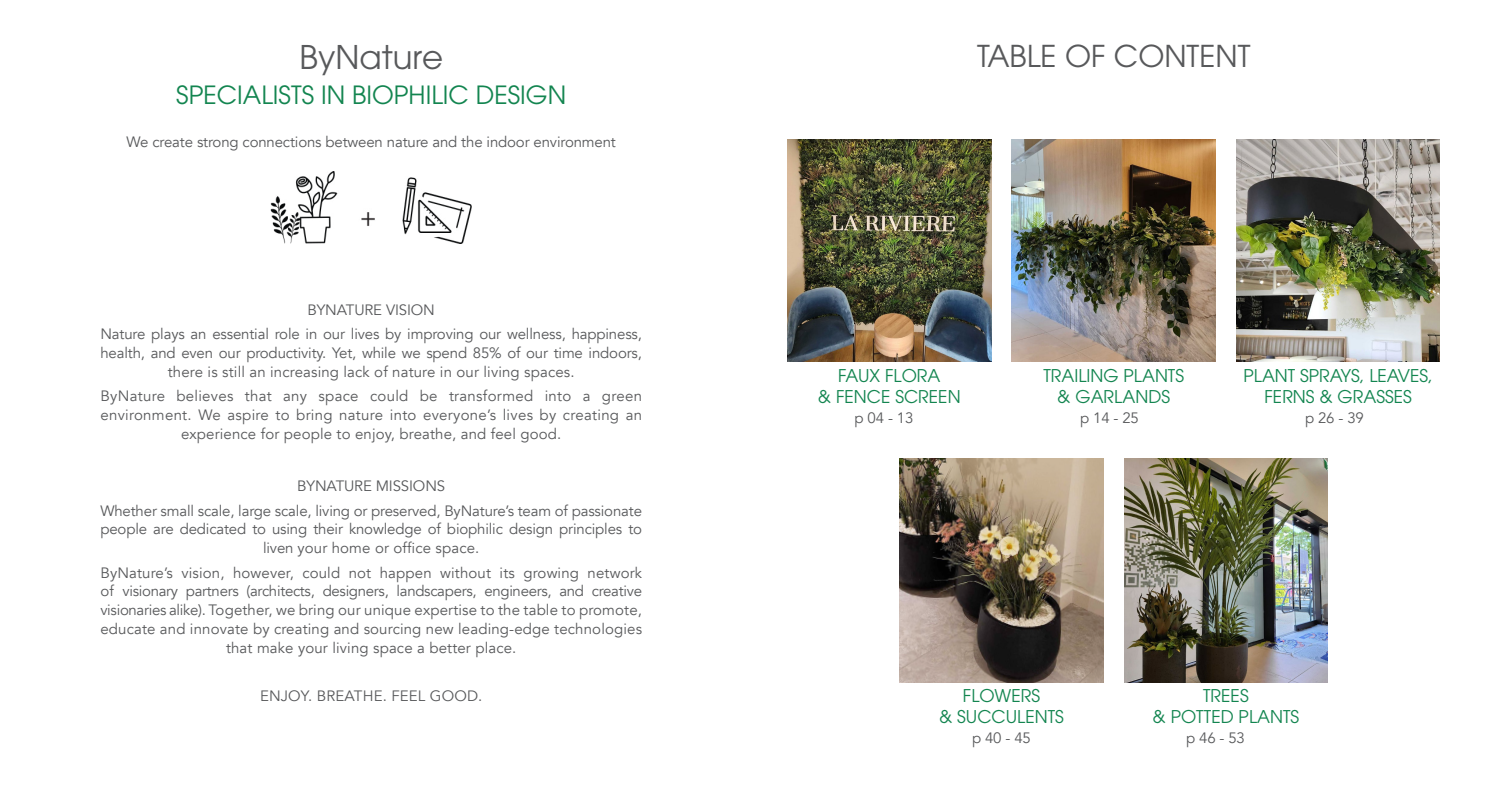
<style>
.page{position:relative;width:1485px;height:810px;background:#fff}
.page>*{position:absolute;margin:0;border:0;box-sizing:border-box;transform-origin:0 0}
.t1{font:32.5px "ITC Avant Garde Pro";color:#58595b}
.t2{font:30px "ITC Avant Garde Pro";color:#58595b}
.t3{font:25px "ITC Avant Garde Pro";color:#138550}
.t4{font:17.5px/21px "ITC Avant Garde Pro";color:#138550;text-align:center}
.t5{font:15px/24.4px "Avenir";letter-spacing:-.01em;color:#58595b;text-align:center}
.t6{font:15px/18.8px "Avenir";letter-spacing:.01em;color:#58595b;text-align:center}
.t7{font:15px/18.8px "Avenir";letter-spacing:.02em;color:#58595b;text-align:center}
</style>
<div class="page">
<img style="left:270px;top:171px;width:202px;height:73px">
<img style="left:788px;top:139px;width:203px;height:223px">
<img style="left:1012px;top:139px;width:204px;height:223px">
<img style="left:1236px;top:139px;width:204px;height:223px">
<img style="left:900px;top:459px;width:203px;height:223px">
<img style="left:1124px;top:459px;width:204px;height:223px">
<h1 class="t1" style="left:299px;top:37px;width:145px">ByNature</h1>
<h3 class="t3" style="left:176px;top:79px;width:391px">SPECIALISTS IN BIOPHILIC DESIGN</h3>
<p class="t5" style="left:127px;top:130px;width:491px">We create strong connections between nature and the indoor environment</p>
<p class="t5" style="left:100px;top:298px;width:543px">BYNATURE VISION<br>Nature plays an essential role in our lives by improving our wellness, happiness,</p>
<p class="t5" style="left:100px;top:344px;width:543px;line-height:18.8px">health, and even our productivity. Yet, while we spend 85% of our time indoors, there is still an increasing lack of nature in our living spaces.</p>
<p class="t7" style="left:100px;top:387px;width:543px">ByNature believes that any space could be transformed into a green environment. We aspire to bring nature into everyone’s lives by creating an experience for people to enjoy, breathe, and feel good.</p>
<p class="t5" style="left:100px;top:474px;width:543px">BYNATURE MISSIONS<br>Whether small scale, large scale, living or preserved, ByNature’s team of passionate</p>
<p class="t5" style="left:100px;top:520px;width:543px;line-height:18.8px">people are dedicated to using their knowledge of biophilic design principles to liven your home or office space.</p>
<p class="t6" style="left:100px;top:563px;width:543px">ByNature’s vision, however, could not happen without its growing network of visionary partners (architects, designers, landscapers, engineers, and creative visionaries alike). Together, we bring our unique expertise to the table to promote, educate and innovate by creating and sourcing new leading-edge technologies that make your living space a better place.</p>
<p class="t6" style="left:260px;top:687px;width:224px">ENJOY. BREATHE. FEEL GOOD.</p>
<h2 class="t2" style="left:977px;top:38px;width:275px">TABLE OF CONTENT</h2>
<p class="t4" style="left:818px;top:365px;width:144px">FAUX FLORA<br>&amp; FENCE SCREEN</p>
<p class="t4" style="left:1043px;top:365px;width:142px">TRAILING PLANTS &amp; GARLANDS</p>
<p class="t4" style="left:1243px;top:365px;width:191px">PLANT SPRAYS, LEAVES,<br>FERNS &amp; GRASSES</p>
<p class="t5" style="left:855px;top:406px;width:60px">p 04 - 13</p>
<p class="t5" style="left:1080px;top:406px;width:60px">p 14 - 25</p>
<p class="t5" style="left:1305px;top:406px;width:60px">p 26 - 39</p>
<p class="t4" style="left:939px;top:685px;width:126px">FLOWERS<br>&amp; SUCCULENTS</p>
<p class="t4" style="left:1153px;top:685px;width:148px">TREES<br>&amp; POTTED PLANTS</p>
<p class="t5" style="left:972px;top:726px;width:60px">p 40 - 45</p>
<p class="t5" style="left:1186px;top:726px;width:60px">p 46 - 53</p>
</div>
